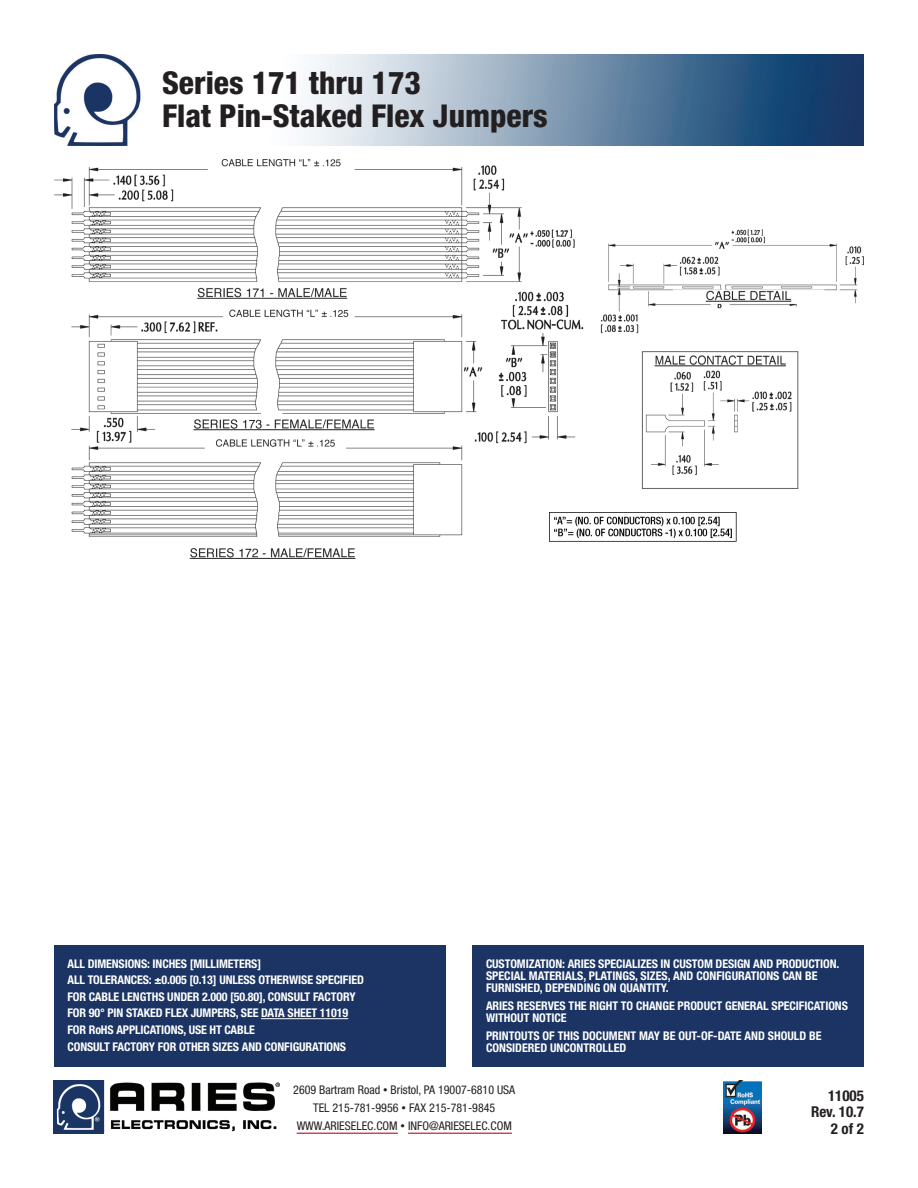
<style>
.page{position:relative;width:918px;height:1188px;background:#fff}
.page>*{position:absolute;margin:0;border:0;box-sizing:border-box;transform-origin:0 0}
.headline{font:800 condensed 31.5px "Helvetica Neue";color:#231f20}
.t1{font:700 condensed 15px/16.5px "Helvetica Neue";color:#231f20;text-align:right}
.t2{font:700 condensed 12px/16.6px "Helvetica Neue";letter-spacing:-.01em;color:#fff}
.t3{font:condensed 12px/18px "Helvetica Neue";color:#231f20;text-align:center}
.s1{font-size:9px}
</style>
<div class="page">
<img style="left:54px;top:54px;width:810px;height:92px">
<hr style="left:297px;top:1133px;width:101px;height:1px;background:#bb1018">
<hr style="left:408px;top:1133px;width:104px;height:1px;background:#bb1018">
<img style="left:54px;top:1080px;width:225px;height:54px">
<img style="left:724px;top:1080px;width:37px;height:54px">
<div style="left:54px;top:945px;width:392px;height:121px;background:#1b3463"></div>
<hr style="left:261px;top:1018px;width:87px;height:1px;background:#fff">
<div style="left:473px;top:945px;width:391px;height:121px;background:#1b3463"></div>
<img style="left:54px;top:159px;width:810px;height:399px">
<p class="headline" style="left:162px;top:63px;width:260px">Series 171 thru 173</p>
<p class="headline" style="left:162px;top:96px;width:387px">Flat Pin-Staked Flex Jumpers</p>
<p class="t2" style="left:68px;top:955px;width:298px">ALL DIMENSIONS: INCHES [MILLIMETERS]<br>ALL TOLERANCES: ±0.005 [0.13] UNLESS OTHERWISE SPECIFIED FOR CABLE LENGTHS UNDER 2.000 [50.80], CONSULT FACTORY FOR 90° PIN STAKED FLEX JUMPERS, SEE DATA SHEET 11019<br>FOR RoHS APPLICATIONS, USE HT CABLE<br>CONSULT FACTORY FOR OTHER SIZES AND CONFIGURATIONS</p>
<p class="t2" style="left:486px;top:957px;width:355px;line-height:12px">CUSTOMIZATION: ARIES SPECIALIZES IN CUSTOM DESIGN AND PRODUCTION.<br>SPECIAL MATERIALS, PLATINGS, SIZES, AND CONFIGURATIONS CAN BE<br>FURNISHED, DEPENDING ON QUANTITY.</p>
<p class="t2" style="left:486px;top:999px;width:364px;line-height:12px">ARIES RESERVES THE RIGHT TO CHANGE PRODUCT GENERAL SPECIFICATIONS<br>WITHOUT NOTICE</p>
<p class="t2" style="left:486px;top:1029px;width:337px;line-height:12px">PRINTOUTS OF THIS DOCUMENT MAY BE OUT-OF-DATE AND SHOULD BE<br>CONSIDERED UNCONTROLLED</p>
<p class="t3" style="left:293px;top:1081px;width:223px">2609 Bartram Road <span class="s1">•</span> Bristol, PA 19007-6810 USA<br>TEL 215-781-9956 <span class="s1">•</span> FAX 215-781-9845<br>WWW.ARIESELEC.COM <span class="s1">•</span> INFO@ARIESELEC.COM</p>
<p class="t1" style="left:811px;top:1087px;width:54px">11005<br>Rev. 10.7<br>2 of 2</p>
</div>
